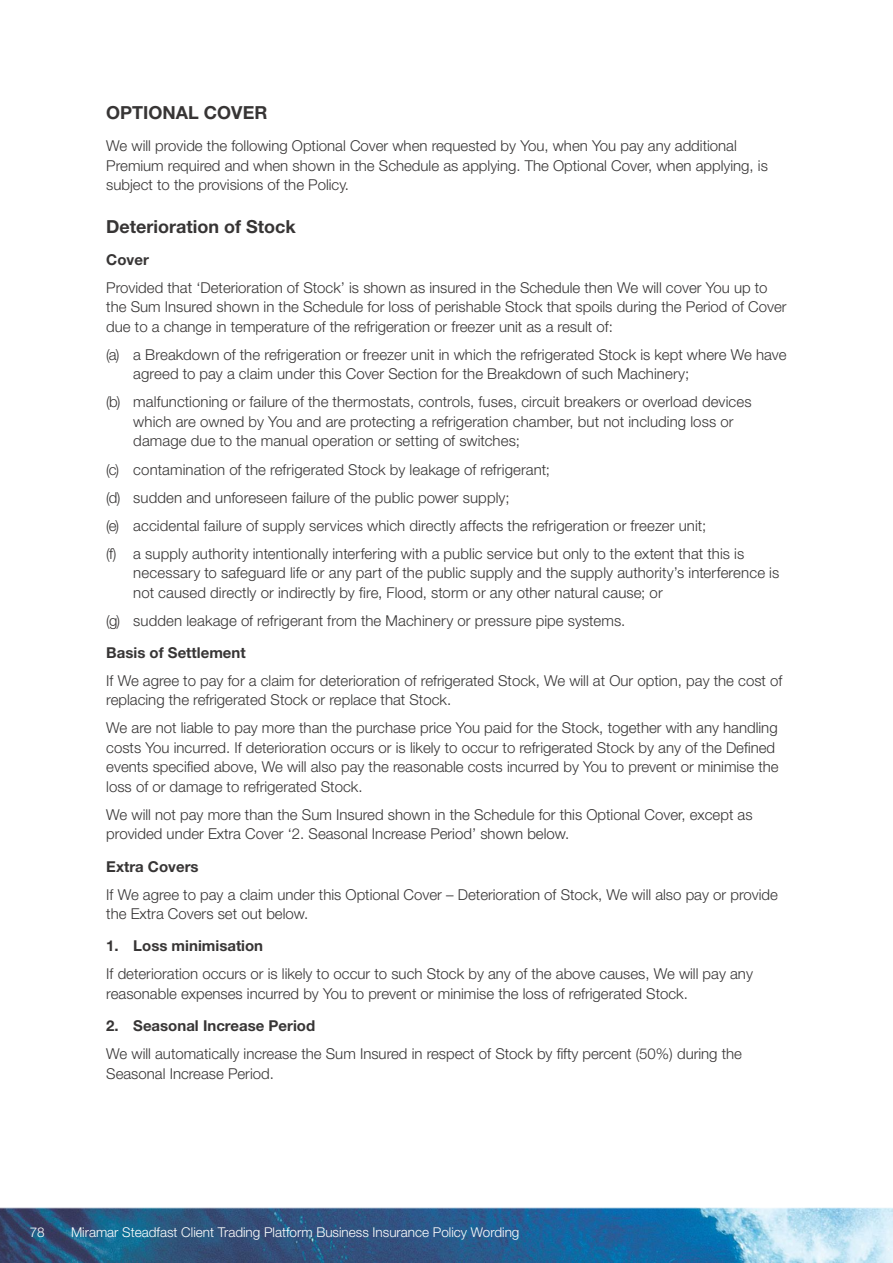
<style>
.page{position:relative;width:893px;height:1263px;background:#fff}
.page>*{position:absolute;margin:0;border:0;box-sizing:border-box;transform-origin:0 0}
.t1{font:700 18px "Helvetica Neue LT Std";color:#373535}
.t2{font:300 15px/19.5px "Helvetica Neue LT Std";color:#373535}
.t3{font:700 15px "Helvetica Neue LT Std";color:#373535}
.t4{font:300 13.5px "Helvetica Neue LT Std";color:#fff}
</style>
<div class="page">
<svg style="left:0;top:1207px;width:893px;height:56px;background:#45769f"></svg>
<p class="t1" style="left:106px;top:102px;width:163px">OPTIONAL COVER</p>
<p class="t2" style="left:106px;top:136px;width:663px">We will provide the following Optional Cover when requested by You, when You pay any additional<br>Premium required and when shown in the Schedule as applying. The Optional Cover, when applying, is subject to the provisions of the Policy.</p>
<p class="t1" style="left:106px;top:215px;width:191px">Deterioration of Stock</p>
<p class="t3" style="left:106px;top:250px;width:44px">Cover</p>
<p class="t2" style="left:106px;top:278px;width:682px">Provided that ‘Deterioration of Stock’ is shown as insured in the Schedule then We will cover You up to the Sum Insured shown in the Schedule for loss of perishable Stock that spoils during the Period of Cover due to a change in temperature of the refrigeration or freezer unit as a result of:</p>
<p class="t2" style="left:133px;top:345px;width:655px;text-indent:-27px">(a) a Breakdown of the refrigeration or freezer unit in which the refrigerated Stock is kept where We have agreed to pay a claim under this Cover Section for the Breakdown of such Machinery;</p>
<p class="t2" style="left:133px;top:392px;width:620px;text-indent:-27px">(b) malfunctioning or failure of the thermostats, controls, fuses, circuit breakers or overload devices which are owned by You and are protecting a refrigeration chamber, but not including loss or damage due to the manual operation or setting of switches;</p>
<p class="t2" style="left:106px;top:455px;width:639px;line-height:28px">(c) contamination of the refrigerated Stock by leakage of refrigerant;<br>(d) sudden and unforeseen failure of the public power supply;<br>(e) accidental failure of supply services which directly affects the refrigeration or freezer unit;<br>(f) a supply authority intentionally interfering with a public service but only to the extent that this is</p>
<p class="t2" style="left:133px;top:563px;width:647px">necessary to safeguard life or any part of the public supply and the supply authority’s interference is not caused directly or indirectly by fire, Flood, storm or any other natural cause; or</p>
<p class="t2" style="left:106px;top:610px;width:520px">(g) sudden leakage of refrigerant from the Machinery or pressure pipe systems.</p>
<p class="t3" style="left:106px;top:643px;width:141px">Basis of Settlement</p>
<p class="t2" style="left:106px;top:670px;width:678px">If We agree to pay for a claim for deterioration of refrigerated Stock, We will at Our option, pay the cost of replacing the refrigerated Stock or replace that Stock.</p>
<p class="t2" style="left:106px;top:718px;width:674px">We are not liable to pay more than the purchase price You paid for the Stock, together with any handling costs You incurred. If deterioration occurs or is likely to occur to refrigerated Stock by any of the Defined events specified above, We will also pay the reasonable costs incurred by You to prevent or minimise the loss of or damage to refrigerated Stock.</p>
<p class="t2" style="left:106px;top:804px;width:648px">We will not pay more than the Sum Insured shown in the Schedule for this Optional Cover, except as provided under Extra Cover ‘2. Seasonal Increase Period’ shown below.</p>
<p class="t3" style="left:106px;top:857px;width:94px">Extra Covers</p>
<p class="t2" style="left:106px;top:884px;width:673px">If We agree to pay a claim under this Optional Cover – Deterioration of Stock, We will also pay or provide the Extra Covers set out below.</p>
<p class="t3" style="left:106px;top:937px;width:158px">1. Loss minimisation</p>
<p class="t2" style="left:106px;top:964px;width:648px">If deterioration occurs or is likely to occur to such Stock by any of the above causes, We will pay any reasonable expenses incurred by You to prevent or minimise the loss of refrigerated Stock.</p>
<p class="t3" style="left:106px;top:1016px;width:210px">2. Seasonal Increase Period</p>
<p class="t2" style="left:106px;top:1044px;width:637px">We will automatically increase the Sum Insured in respect of Stock by fifty percent (50%) during the<br>Seasonal Increase Period.</p>
<p class="t4" style="left:30px;top:1224px;width:17px">78</p>
<p class="t4" style="left:71px;top:1224px;width:450px">Miramar Steadfast Client Trading Platform Business Insurance Policy Wording</p>
</div>
